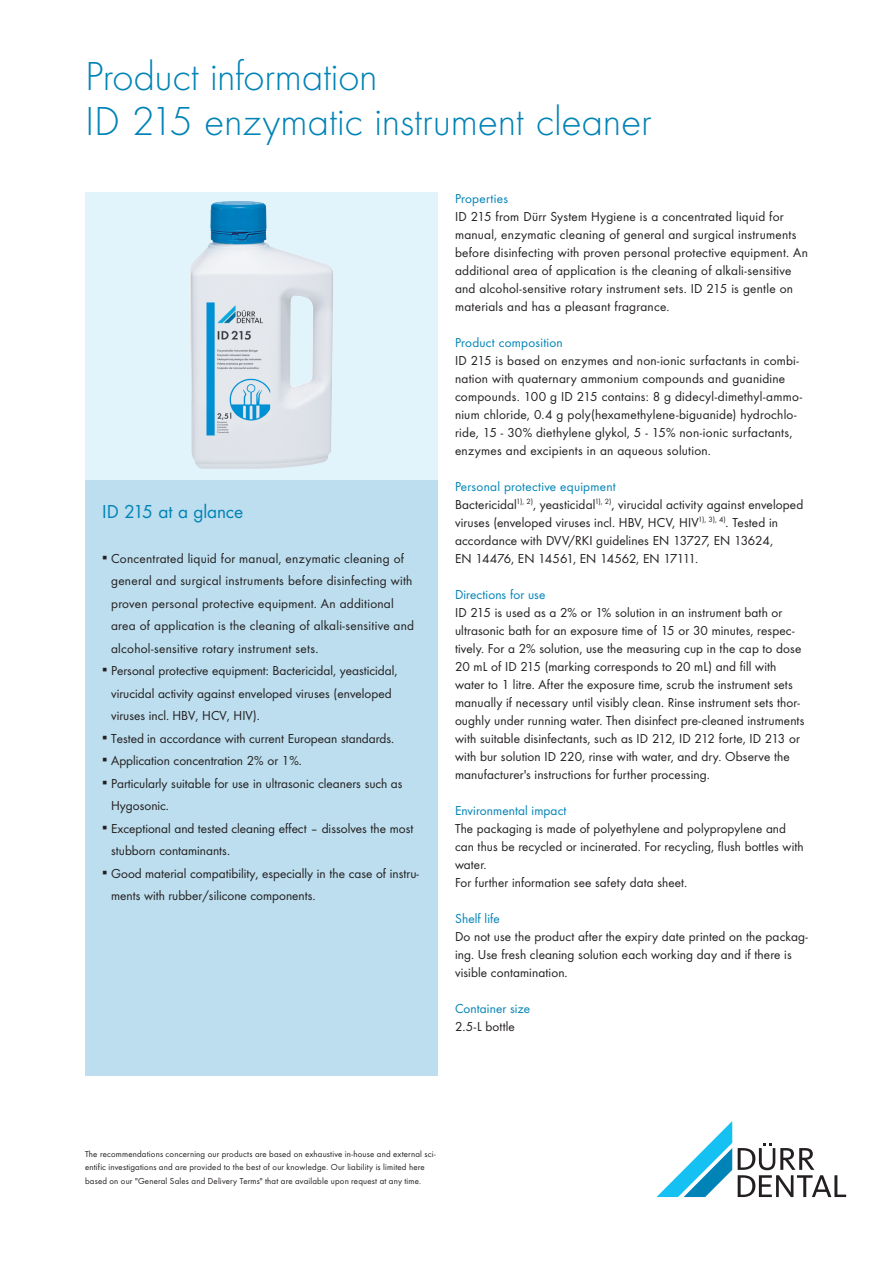
<style>
.page{position:relative;width:893px;height:1263px;background:#fff}
.page>*{position:absolute;margin:0;border:0;box-sizing:border-box;transform-origin:0 0}
.Headline{font:300 42px "Futura TOT";letter-spacing:-.01em;color:#0083b6}
.Headline_Kasten{font:19.5px "Futura TOT Boo";letter-spacing:-.005em;color:#0083b6}
.copy{font:13.5px/18px "Futura TOT Boo";letter-spacing:.005em;color:#231f20}
.Subline{font:13.5px/18px "Futura TOT Boo";letter-spacing:.02em;color:#231f20}
.copy-2{font:13.5px "Futura TOT Boo";letter-spacing:.01em;color:#0083b6}
.Subline-2{font:13.5px "Futura TOT Boo";letter-spacing:.02em;color:#0083b6}
.fussnoten{font:9px/13.5px "Futura TOT Boo";letter-spacing:.02em;color:#231f20}
</style>
<div class="page">
<div style="left:85px;top:479px;width:353px;height:597px;background:#bcdeee"></div>
<div style="left:85px;top:192px;width:353px;height:287px;background:#e1f4fc"></div>
<svg style="left:656px;top:1121px;width:76px;height:76px"></svg>
<svg style="left:738px;top:1143px;width:108px;height:54px"></svg>
<img style="left:190px;top:201px;width:143px;height:268px">
<p class="Headline" style="left:85px;top:52px;width:294px">Product information</p>
<p class="Headline" style="left:85px;top:97px;width:568px">ID 215 enzymatic instrument cleaner</p>
<p class="Headline_Kasten" style="left:102px;top:499px;width:143px">ID 215 at a glance</p>
<p class="copy" style="left:111px;top:547px;width:305px;line-height:22.5px;text-indent:-9px">▪ Concentrated liquid for manual, enzymatic cleaning of general and surgical instruments before disinfecting with proven personal protective equipment. An additional area of application is the cleaning of alkali-sensitive and alcohol-sensitive rotary instrument sets.</p>
<p class="copy" style="left:111px;top:659px;width:288px;line-height:22.5px;text-indent:-9px">▪ Personal protective equipment: Bactericidal, yeasticidal, virucidal activity against enveloped viruses (enveloped viruses incl. HBV, HCV, HIV).</p>
<p class="copy" style="left:102px;top:729px;width:294px">▪ Tested in accordance with current European standards.</p>
<p class="copy" style="left:102px;top:751px;width:201px">▪ Application concentration 2% or 1%.</p>
<p class="copy" style="left:111px;top:772px;width:293px;line-height:22.5px;text-indent:-9px">▪ Particularly suitable for use in ultrasonic cleaners such as<br>Hygosonic.</p>
<p class="copy" style="left:111px;top:817px;width:304px;line-height:22.5px;text-indent:-9px">▪ Exceptional and tested cleaning effect – dissolves the most stubborn contaminants.</p>
<p class="copy" style="left:111px;top:862px;width:309px;line-height:22.5px;text-indent:-9px">▪ Good material compatibility, especially in the case of instru&shy;ments with rubber/silicone components.</p>
<p class="Subline-2" style="left:455px;top:190px;width:55px">Properties</p>
<p class="Subline" style="left:455px;top:207px;width:354px">ID 215 from Dürr System Hygiene is a concentrated liquid for manual, enzymatic cleaning of general and surgical instruments before disinfecting with proven personal protective equipment. An additional area of application is the cleaning of alkali-sensitive and alcohol-sensitive rotary instrument sets. ID 215 is gentle on materials and has a pleasant fragrance.</p>
<p class="Subline-2" style="left:455px;top:334px;width:109px">Product composition</p>
<p class="Subline" style="left:455px;top:351px;width:349px">ID 215 is based on enzymes and non‑ionic surfactants in combi&shy;nation with quaternary ammonium compounds and guanidine compounds. 100 g ID 215 contains: 8 g didecyl-dimethyl-ammo&shy;nium chloride, 0.4 g poly(hexamethylene-biguanide) hydrochlo&shy;ride, 15 - 30% diethylene glykol, 5 - 15% non‑ionic surfactants, enzymes and excipients in an aqueous solution.</p>
<p class="copy-2" style="left:455px;top:478px;width:162px">Personal protective equipment</p>
<p class="copy" style="left:455px;top:495px;width:350px">Bactericidal<sup>1),</sup> <sup>2)</sup>, yeasticidal<sup>1),</sup> <sup>2)</sup>, virucidal activity against enveloped viruses (enveloped viruses incl. HBV, HCV, HIV<sup>1),</sup> <sup>3),</sup> <sup>4)</sup>. Tested in accordance with DVV/RKI guidelines EN 13727, EN 13624,<br>EN 14476, EN 14561, EN 14562, EN 17111.</p>
<p class="copy-2" style="left:455px;top:586px;width:92px">Directions for use</p>
<p class="copy" style="left:455px;top:603px;width:351px">ID 215 is used as a 2% or 1% solution in an instrument bath or ultrasonic bath for an exposure time of 15 or 30 minutes, respec&shy;tively. For a 2% solution, use the measuring cup in the cap to dose 20 mL of ID 215 (marking corresponds to 20 mL) and fill with water to 1 litre. After the exposure time, scrub the instrument sets manually if necessary until visibly clean. Rinse instrument sets thor&shy;oughly under running water. Then disinfect pre-cleaned instruments with suitable disinfectants, such as ID 212, ID 212 forte, ID 213 or with bur solution ID 220, rinse with water, and dry. Observe the manufacturer's instructions for further processing.</p>
<p class="copy-2" style="left:455px;top:802px;width:113px">Environmental impact</p>
<p class="copy" style="left:455px;top:819px;width:350px">The packaging is made of polyethylene and polypropylene and can thus be recycled or incinerated. For recycling, flush bottles with water.</p>
<p class="copy" style="left:455px;top:873px;width:234px">For further information see safety data sheet.</p>
<p class="copy-2" style="left:455px;top:910px;width:46px">Shelf life</p>
<p class="copy" style="left:455px;top:927px;width:354px">Do not use the product after the expiry date printed on the packag&shy;ing. Use fresh cleaning solution each working day and if there is visible contamination.</p>
<p class="copy-2" style="left:455px;top:1000px;width:77px">Container size</p>
<p class="copy" style="left:455px;top:1017px;width:61px">2.5-L bottle</p>
<p class="fussnoten" style="left:85px;top:1147px;width:352px">The recommendations concerning our products are based on exhaustive in-house and external sci&shy;entific investigations and are provided to the best of our knowledge. Our liability is limited here based on our "General Sales and Delivery Terms" that are available upon request at any time.</p>
</div>
